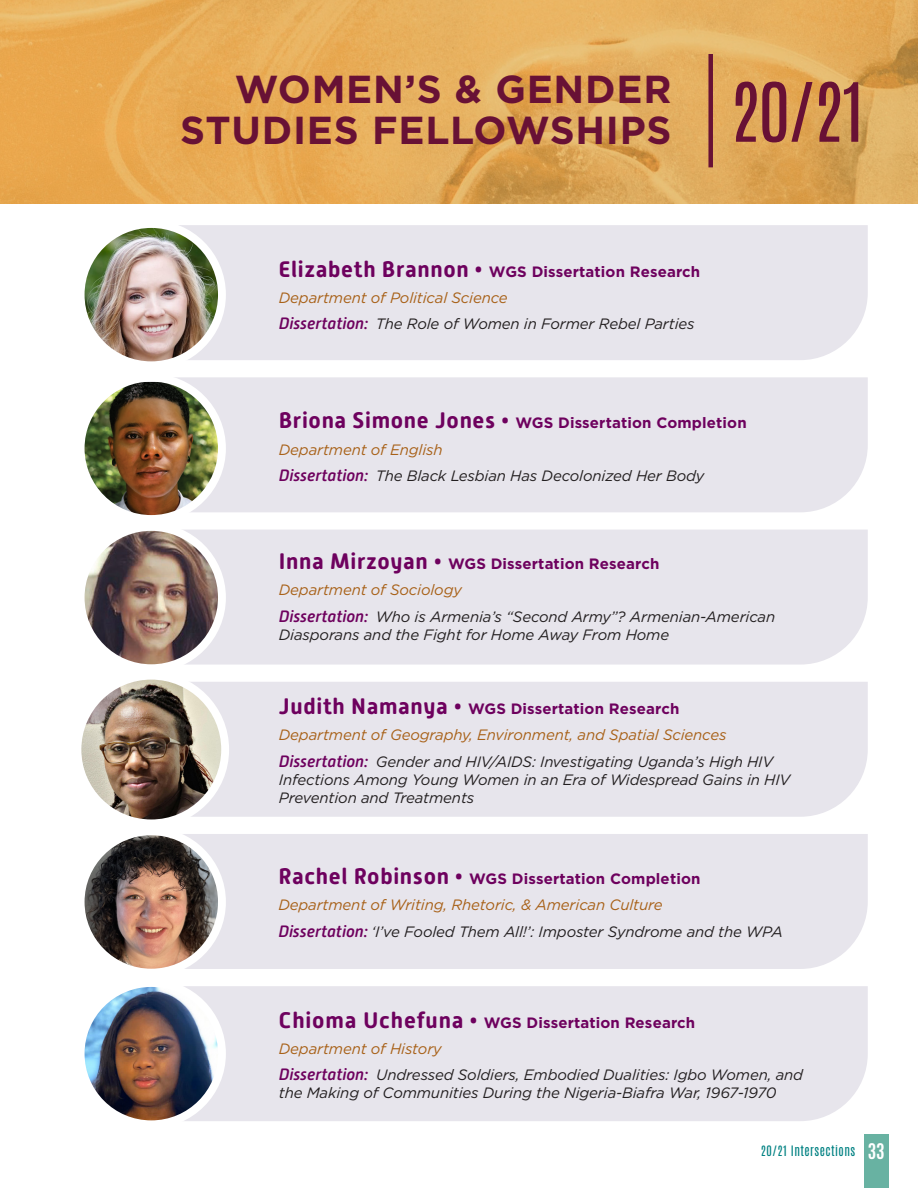
<style>
.page{position:relative;width:918px;height:1188px;background:#fff}
.page>*{position:absolute;margin:0;border:0;box-sizing:border-box;transform-origin:0 0}
.Title_Big{font:69.3px "Antonio";color:#681135}
.Title_Small{font:700 39px/40.5px "Gotham";letter-spacing:.02em;color:#681135;text-align:right}
.Body__small_space{font:italic 15px/18px "Gotham";letter-spacing:-.01em;color:#231f20}
.Awards_Names{font:700 15px "Gotham";letter-spacing:.01em;color:#6e015e}
.Awards_Affiliation{font:italic 15px "Gotham";letter-spacing:-.01em;color:#a86118}
.t1{font:12px "Antonio";letter-spacing:.04em;color:#008182}
.s1{font-family:"Alwyn New Rounded";font-size:22.5px}
.s2{font-family:"Antonio";font-size:21px}
.s3{font-family:"Alwyn New Rounded";font-weight:500;font-size:16.5px;color:#6e015e}
.s4{font-weight:700;font-size:18px;color:#fff}
</style>
<div class="page">
<div style="left:864px;top:1134px;width:24px;height:54px;background:#68b2a2"></div>
<svg style="left:0;top:0;width:918px;height:203px;background:#e4ab59"></svg>
<div style="left:180px;top:225px;width:688px;height:135px;background:#e7e5ec"></div>
<div style="left:175px;top:377px;width:693px;height:135px;background:#e7e5ec"></div>
<div style="left:184px;top:530px;width:684px;height:135px;background:#e7e5ec"></div>
<div style="left:224px;top:682px;width:644px;height:135px;background:#e7e5ec"></div>
<div style="left:222px;top:834px;width:646px;height:135px;background:#e7e5ec"></div>
<div style="left:184px;top:986px;width:684px;height:135px;background:#e7e5ec"></div>
<img style="left:86px;top:382px;width:136px;height:132px">
<div style="left:77px;top:374px;width:149px;height:149px;border:8px solid #fff;border-radius:50%"></div>
<img style="left:81px;top:224px;width:141px;height:141px;border-radius:71px">
<div style="left:77px;top:220px;width:149px;height:149px;border:8px solid #fff;border-radius:50%"></div>
<img style="left:81px;top:527px;width:141px;height:141px;border-radius:71px">
<div style="left:77px;top:523px;width:149px;height:149px;border:8px solid #fff;border-radius:50%"></div>
<img style="left:86px;top:834px;width:136px;height:135px">
<div style="left:77px;top:827px;width:149px;height:150px;border:8px solid #fff;border-radius:50%"></div>
<img style="left:81px;top:983px;width:141px;height:141px;border-radius:71px">
<div style="left:77px;top:979px;width:149px;height:149px;border:8px solid #fff;border-radius:50%"></div>
<img style="left:82px;top:681px;width:142px;height:137px">
<div style="left:73px;top:672px;width:156px;height:155px;border:8px solid #fff;border-radius:50%"></div>
<div style="left:708px;top:54px;width:5px;height:113px;background:#681135"></div>
<p class="Title_Small" style="left:180px;top:69px;width:493px">WOMEN’S &amp; GENDER<br>STUDIES FELLOWSHIPS</p>
<p class="Title_Big" style="left:730px;top:61px;width:136px">20/21</p>
<p class="Awards_Names" style="left:279px;top:261px;width:423px"><span class="s1">Elizabeth Brannon</span> <span class="s2">•</span> WGS Dissertation Research</p>
<p class="Awards_Affiliation" style="left:279px;top:288px;width:230px">Department of Political Science</p>
<p class="Body__small_space" style="left:279px;top:315px;width:417px"><span class="s3">Dissertation:</span> The Role of Women in Former Rebel Parties</p>
<p class="Awards_Names" style="left:279px;top:413px;width:469px"><span class="s1">Briona Simone Jones</span> <span class="s2">•</span> WGS Dissertation Completion</p>
<p class="Awards_Affiliation" style="left:279px;top:440px;width:165px">Department of English</p>
<p class="Body__small_space" style="left:279px;top:467px;width:427px"><span class="s3">Dissertation:</span> The Black Lesbian Has Decolonized Her Body</p>
<p class="Awards_Names" style="left:279px;top:554px;width:382px"><span class="s1">Inna Mirzoyan</span> <span class="s2">•</span> WGS Dissertation Research</p>
<p class="Awards_Affiliation" style="left:279px;top:580px;width:185px">Department of Sociology</p>
<p class="Body__small_space" style="left:279px;top:607px;width:498px"><span class="s3">Dissertation:</span> Who is Armenia’s “Second Army”? Armenian-American<br>Diasporans and the Fight for Home Away From Home</p>
<p class="Awards_Names" style="left:279px;top:699px;width:402px"><span class="s1">Judith Namanya</span> <span class="s2">•</span> WGS Dissertation Research</p>
<p class="Awards_Affiliation" style="left:279px;top:726px;width:449px">Department of Geography, Environment, and Spatial Sciences</p>
<p class="Body__small_space" style="left:279px;top:752px;width:513px"><span class="s3">Dissertation:</span> Gender and HIV/AIDS: Investigating Uganda’s High HIV<br>Infections Among Young Women in an Era of Widespread Gains in HIV<br>Prevention and Treatments</p>
<p class="Awards_Names" style="left:278px;top:869px;width:424px"><span class="s1">Rachel Robinson</span> <span class="s2">•</span> WGS Dissertation Completion</p>
<p class="Awards_Affiliation" style="left:278px;top:895px;width:386px">Department of Writing, Rhetoric, &amp; American Culture</p>
<p class="Body__small_space" style="left:278px;top:922px;width:506px"><span class="s3">Dissertation:</span> ‘I’ve Fooled Them All!’: Imposter Syndrome and the WPA</p>
<p class="Awards_Names" style="left:279px;top:1012px;width:418px"><span class="s1">Chioma Uchefuna</span> <span class="s2">•</span> WGS Dissertation Research</p>
<p class="Awards_Affiliation" style="left:279px;top:1039px;width:165px">Department of History</p>
<p class="Body__small_space" style="left:279px;top:1066px;width:526px"><span class="s3">Dissertation:</span> Undressed Soldiers, Embodied Dualities: Igbo Women, and the Making of Communities During the Nigeria-Biafra War, 1967-1970</p>
<p class="t1" style="left:761px;top:1142px;width:125px">20/21 Intersections <span class="s4">33</span></p>
</div>
